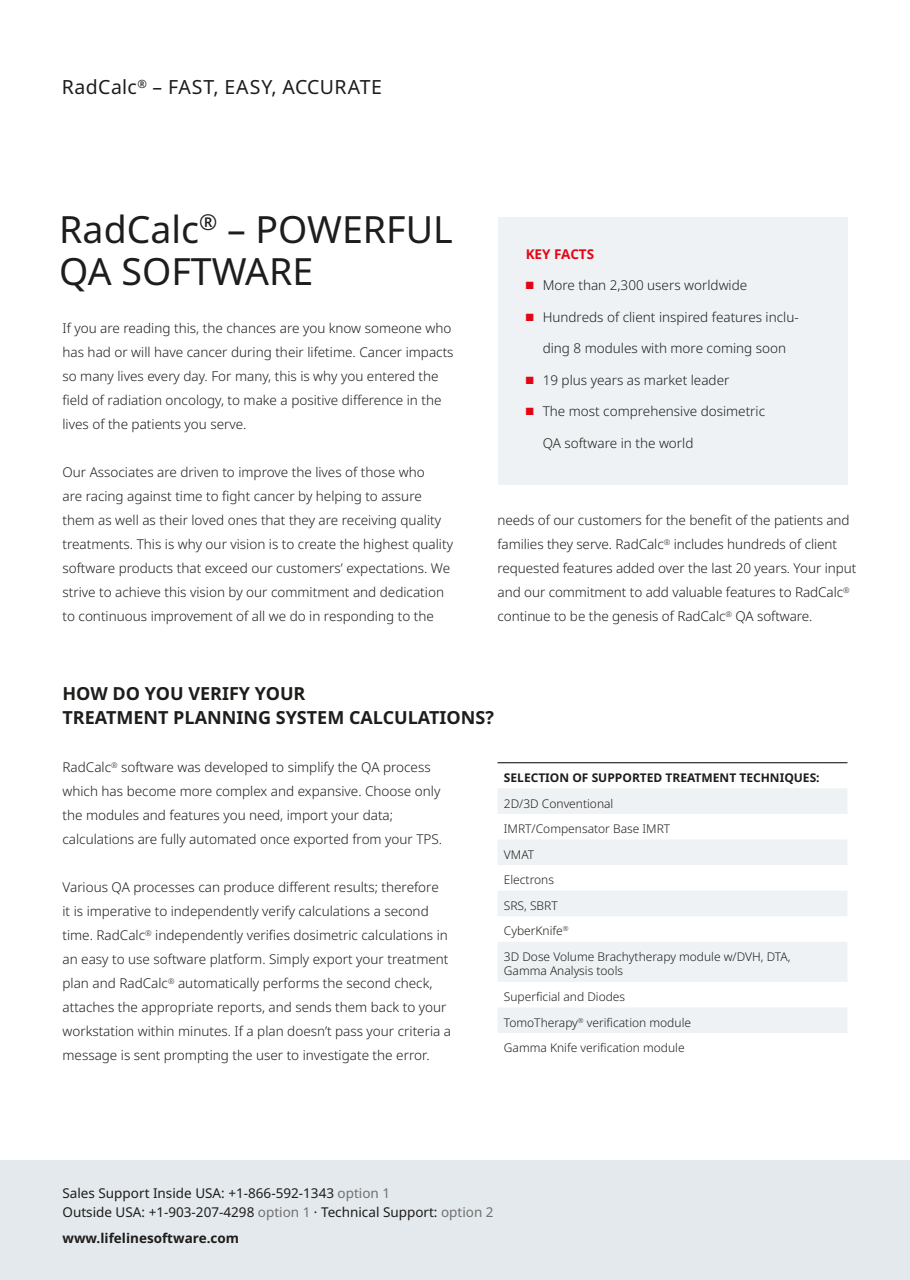
<style>
.page{position:relative;width:910px;height:1280px;background:#fff}
.page>*{position:absolute;margin:0;border:0;box-sizing:border-box;transform-origin:0 0}
.t1{font:37.5px/42px "Noto Sans";color:#1d1d1b}
.t2{font:19.5px "Noto Sans";letter-spacing:.02em;color:#1d1d1b}
.t3{font:700 18px/24px "Noto Sans";color:#1d1d1b}
.t4{font:300 13.5px/24px "Noto Sans";color:#1d1d1b}
.t5{font:13.5px/19.5px "Noto Sans";color:#1d1d1b}
.t6{font:700 13.5px "Noto Sans";color:#1d1d1b}
.t7{font:700 13.5px "Noto Sans";color:#e30614}
.t8{font:300 12px/25.7px "Noto Sans";color:#1d1d1b}
.t9{font:700 12px "Noto Sans";color:#1d1d1b}
.s1{color:#e30614}
.s2{color:#70706f}
</style>
<div class="page">
<div style="left:0;top:1161px;width:910px;height:119px;background:#e4e9ed"></div>
<div style="left:497px;top:217px;width:350px;height:267px;background:#eff2f4"></div>
<svg style="left:498px;top:788px;width:349px;height:245px;fill:#eff2f4"></svg>
<hr style="left:497px;top:762px;width:350px;height:1px;background:#1d1d1b">
<h2 class="t2" style="left:62px;top:73px;width:321px">RadCalc<sup>®</sup> – FAST, EASY, ACCURATE</h2>
<h1 class="t1" style="left:59px;top:209px;width:395px">RadCalc<sup>®</sup> – POWERFUL<br>QA SOFTWARE</h1>
<p class="t4" style="left:63px;top:316px;width:393px">If you are reading this, the chances are you know someone who has had or will have cancer during their lifetime. Cancer impacts so many lives every day. For many, this is why you entered the field of radiation oncology, to make a positive difference in the lives of the patients you serve.</p>
<p class="t4" style="left:63px;top:460px;width:392px">Our Associates are driven to improve the lives of those who<br>are racing against time to fight cancer by helping to assure them as well as their loved ones that they are receiving quality treatments. This is why our vision is to create the highest quality software products that exceed our customers’ expectations. We strive to achieve this vision by our commitment and dedication to continuous improvement of all we do in responding to the</p>
<p class="t7" style="left:526px;top:244px;width:70px">KEY FACTS</p>
<p class="t4" style="left:526px;top:274px;width:223px"><span class="s1">■</span> More than 2,300 users worldwide</p>
<p class="t4" style="left:526px;top:305px;width:275px"><span class="s1">■</span> Hundreds of client inspired features inclu-</p>
<p class="t4" style="left:543px;top:337px;width:245px">ding 8 modules with more coming soon</p>
<p class="t4" style="left:526px;top:368px;width:205px"><span class="s1">■</span> 19 plus years as market leader</p>
<p class="t4" style="left:526px;top:400px;width:241px"><span class="s1">■</span> The most comprehensive dosimetric</p>
<p class="t4" style="left:543px;top:431px;width:152px">QA software in the world</p>
<p class="t4" style="left:497px;top:508px;width:360px">needs of our customers for the benefit of the patients and families they serve. RadCalc<sup>®</sup> includes hundreds of client requested features added over the last 20 years. Your input and our commitment to add valuable features to RadCalc<sup>® </sup>continue to be the genesis of RadCalc<sup>®</sup> QA software.</p>
<h3 class="t3" style="left:63px;top:682px;width:433px">HOW DO YOU VERIFY YOUR<br>TREATMENT PLANNING SYSTEM CALCULATIONS?</h3>
<p class="t4" style="left:63px;top:756px;width:381px">RadCalc<sup>®</sup> software was developed to simplify the QA process which has become more complex and expansive. Choose only the modules and features you need, import your data; calculations are fully automated once exported from your TPS.</p>
<p class="t4" style="left:63px;top:876px;width:390px">Various QA processes can produce different results; therefore<br>it is imperative to independently verify calculations a second time. RadCalc<sup>®</sup> independently verifies dosimetric calculations in an easy to use software platform. Simply export your treatment plan and RadCalc<sup>®</sup> automatically performs the second check, attaches the appropriate reports, and sends them back to your workstation within minutes. If a plan doesn’t pass your criteria a message is sent prompting the user to investigate the error.</p>
<p class="t9" style="left:504px;top:769px;width:317px">SELECTION OF SUPPORTED TREATMENT TECHNIQUES:</p>
<p class="t8" style="left:504px;top:791px;width:288px">2D/3D Conventional<br>IMRT/Compensator Base IMRT<br>VMAT<br>Electrons<br>SRS, SBRT<br>CyberKnife<sup>®<br></sup>3D Dose Volume Brachytherapy module w/DVH, DTA,</p>
<p class="t8" style="left:504px;top:958px;width:189px">Gamma Analysis tools<br>Superficial and Diodes<br>TomoTherapy<sup>®</sup> verification module<br>Gamma Knife verification module</p>
<p class="t5" style="left:63px;top:1184px;width:433px">Sales Support Inside USA: +1-866-592-1343 <span class="s2">option 1<br></span>Outside USA: +1-903-207-4298 <span class="s2">option 1</span> · Technical Support: <span class="s2">option 2</span></p>
<p class="t6" style="left:63px;top:1229px;width:178px">www.lifelinesoftware.com</p>
</div>
